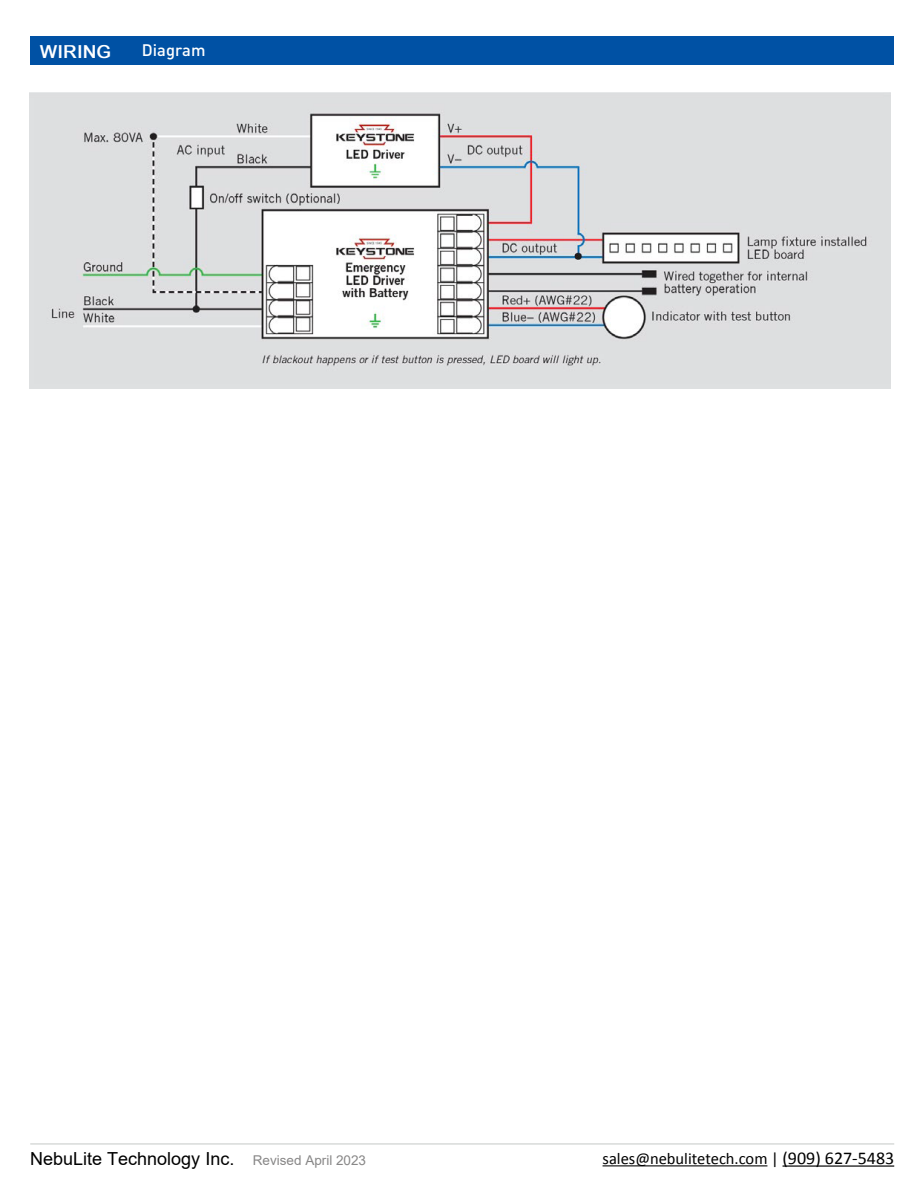
<style>
.page{position:relative;width:918px;height:1188px;background:#fff}
.page>*{position:absolute;margin:0;border:0;box-sizing:border-box;transform-origin:0 0}
.t1{font:18px "Arial";color:#000101}
.t2{font:700 18px "Dixon";color:#fff}
.t3{font:16.5px "Calibri";color:#000}
.t4{font:500 16.5px "DIN Pro";color:#fff}
.s1{font-size:13.5px;color:#888787}
.s2{color:#000101}
.s3{font-size:18px;color:#000101}
</style>
<div class="page">
<hr style="left:603px;top:1165px;width:164px;height:1px;background:#000">
<hr style="left:783px;top:1165px;width:111px;height:2px;background:#000101">
<hr style="left:30px;top:1143px;width:864px;height:2px;background:#d8dad9">
<div style="left:30px;top:36px;width:863px;height:29px;background:#0051a4"></div>
<img style="left:30px;top:92px;width:861px;height:297px">
<p class="t2" style="left:40px;top:41px;width:73px">WIRING</p>
<p class="t4" style="left:142px;top:39px;width:65px">Diagram</p>
<p class="t1" style="left:30px;top:1146px;width:337px">NebuLite Technology Inc. <span class="s1">Revised April 2023</span></p>
<p class="t3" style="left:603px;top:1148px;width:293px">sales@nebulitetech.com <span class="s2">|</span> <span class="s3">(909) 627-5483</span></p>
</div>
